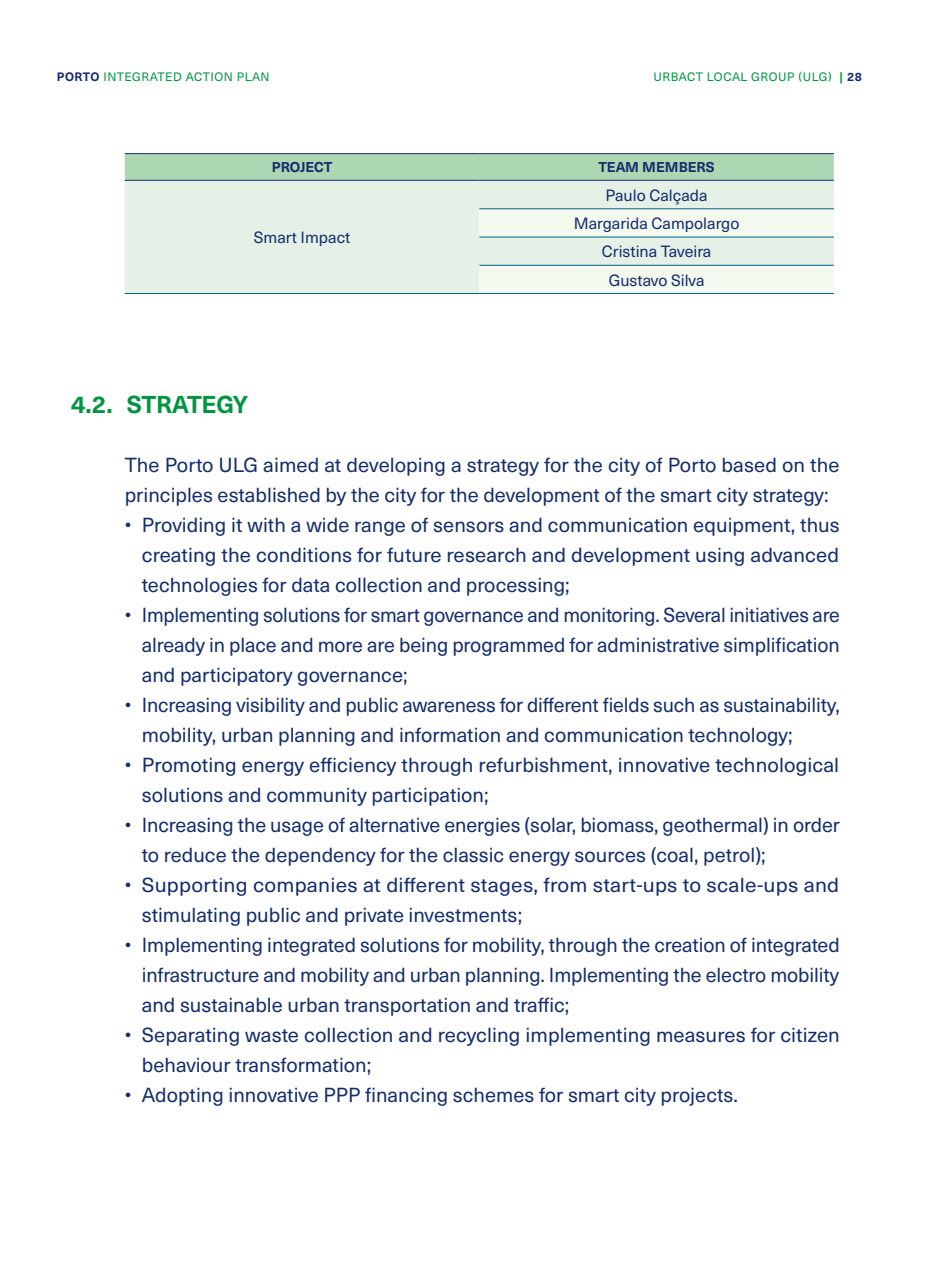
<style>
.page{position:relative;width:936px;height:1276px;background:#fff}
.page>*{position:absolute;margin:0;border:0;box-sizing:border-box;transform-origin:0 0}
.t1{font:700 24px "Neue Haas Unica Pro";letter-spacing:-.01em;color:#009641}
.t2{font:20px/30px "Neue Haas Unica Pro";color:#152d6c}
.t3{font:16px/28.2px "Neue Haas Unica Pro";color:#152d6c;text-align:center}
.t4{font:700 14px "Neue Haas Unica Pro";color:#152d6c}
.t5{font:12px "Neue Haas Unica Pro";letter-spacing:.03em;color:#009641}
.s1{font-weight:700;color:#152d6c}
.s2{font-weight:700}
</style>
<div class="page">
<svg style="left:125px;top:154px;width:708px;height:26px;background:#abd4b2"></svg>
<div style="left:125px;top:181px;width:708px;height:112px;background:#e5f1e7"></div>
<svg style="left:479px;top:209px;width:354px;height:84px"></svg>
<hr style="left:479px;top:208px;width:354px;height:1px;background:#006481">
<hr style="left:479px;top:237px;width:354px;height:1px;background:#006481">
<hr style="left:479px;top:265px;width:354px;height:1px;background:#006481">
<hr style="left:125px;top:293px;width:354px;height:1px;background:#006481">
<hr style="left:479px;top:293px;width:354px;height:1px;background:#006481">
<hr style="left:125px;top:153px;width:354px;height:1px;background:#152d6c">
<hr style="left:479px;top:153px;width:354px;height:1px;background:#152d6c">
<hr style="left:125px;top:180px;width:354px;height:1px;background:#152d6c">
<hr style="left:479px;top:180px;width:354px;height:1px;background:#152d6c">
<p class="t5" style="left:57px;top:70px;width:214px"><span class="s1">PORTO</span> INTEGRATED ACTION PLAN</p>
<p class="t5" style="left:653px;top:70px;width:70px">URBACT Local</p>
<p class="t5" style="left:751px;top:70px;width:19px">Group</p>
<p class="t5" style="left:798px;top:70px;width:65px">(ULG) <span class="s2">|</span> <span class="s1">28</span></p>
<p class="t4" style="left:272px;top:159px;width:62px">PROJECT</p>
<p class="t4" style="left:598px;top:159px;width:118px">TEAM MEMBERS</p>
<p class="t3" style="left:254px;top:224px;width:98px">Smart Impact</p>
<p class="t1" style="left:71px;top:390px;width:179px">4.2. STRATEGY</p>
<p class="t3" style="left:573px;top:181px;width:167px">Paulo Calçada<br>Margarida Campolargo<br>Cristina Taveira<br>Gustavo Silva</p>
<p class="t2" style="left:125px;top:450px;width:716px">The Porto ULG aimed at developing a strategy for the city of Porto based on the principles established by the city for the development of the smart city strategy:</p>
<p class="t2" style="left:142px;top:510px;width:699px;text-align:justify;text-indent:-17px">• Providing it with a wide range of sensors and communication equipment, thus creating the conditions for future research and development using advanced technologies for data collection and processing;</p>
<p class="t2" style="left:142px;top:600px;width:699px;text-align:justify;text-indent:-17px">• Implementing solutions for smart governance and monitoring. Several initiatives are already in place and more are being programmed for administrative simplification and participatory governance;</p>
<p class="t2" style="left:142px;top:690px;width:699px;text-indent:-17px">• Increasing visibility and public awareness for different fields such as sustainability, mobility, urban planning and information and communication technology;</p>
<p class="t2" style="left:142px;top:750px;width:698px;text-indent:-17px">• Promoting energy efficiency through refurbishment, innovative technological solutions and community participation;</p>
<p class="t2" style="left:142px;top:810px;width:699px;text-indent:-17px">• Increasing the usage of alternative energies (solar, biomass, geothermal) in order to reduce the dependency for the classic energy sources (coal, petrol);</p>
<p class="t2" style="left:142px;top:870px;width:698px;text-indent:-17px">• Supporting companies at different stages, from start-ups to scale-ups and stimulating public and private investments;</p>
<p class="t2" style="left:142px;top:930px;width:699px;text-align:justify;text-indent:-17px">• Implementing integrated solutions for mobility, through the creation of integrated infrastructure and mobility and urban planning. Implementing the electro mobility and sustainable urban transportation and traffic;</p>
<p class="t2" style="left:142px;top:1020px;width:699px;text-indent:-17px">• Separating waste collection and recycling implementing measures for citizen behaviour transformation;</p>
<p class="t2" style="left:125px;top:1080px;width:614px">• Adopting innovative PPP financing schemes for smart city projects.</p>
</div>
